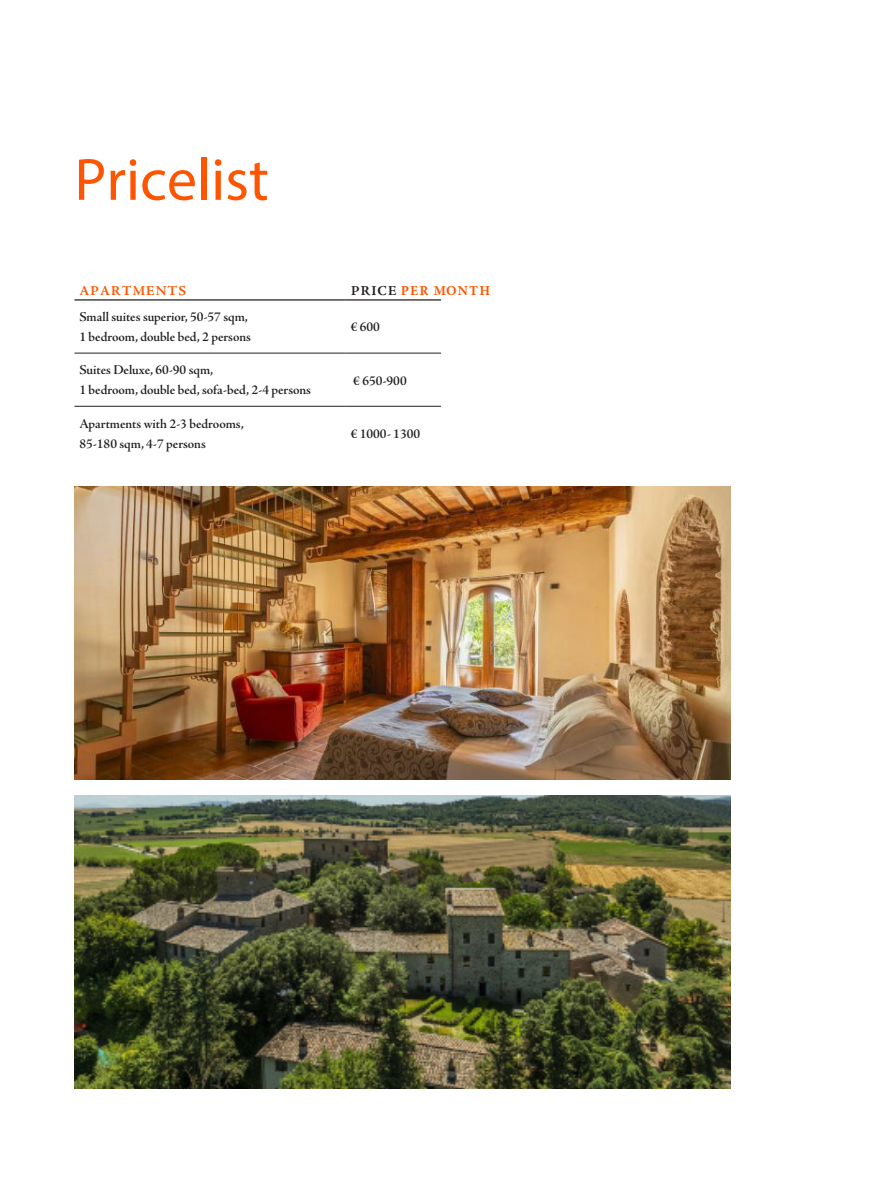
<style>
.page{position:relative;width:872px;height:1191px;background:#fff}
.page>*{position:absolute;margin:0;border:0;box-sizing:border-box;transform-origin:0 0}
.t1{font:60px "Myriad Pro";color:#f50}
.t2{font:13.75px/20px "Adobe Jenson Pro Semibold Subh";color:#231f20}
.t3{font:700 13.75px "Minion Pro";letter-spacing:.09em;color:#f50}
.t4{font:700 13.75px "Adobe Jenson Pro";letter-spacing:.08em;color:#f50}
.s1{font-family:"Adobe Jenson Pro";color:#231f20}
</style>
<div class="page">
<img style="left:74px;top:795px;width:656px;height:293px">
<img style="left:74px;top:486px;width:656px;height:293px">
<hr style="left:74px;top:299px;width:272px;height:1px;background:#231f20">
<hr style="left:346px;top:299px;width:95px;height:1px;background:#231f20">
<hr style="left:74px;top:353px;width:272px;height:1px;background:#231f20">
<hr style="left:346px;top:353px;width:95px;height:1px;background:#231f20">
<hr style="left:74px;top:406px;width:272px;height:1px;background:#231f20">
<hr style="left:346px;top:406px;width:95px;height:1px;background:#231f20">
<h1 class="t1" style="left:74px;top:143px;width:196px">Pricelist</h1>
<p class="t4" style="left:80px;top:283px;width:108px">APARTMENTS</p>
<p class="t3" style="left:351px;top:281px;width:140px"><span class="s1">PRICE</span> PER MONTH</p>
<p class="t2" style="left:79px;top:307px;width:173px">Small suites superior, 50-57 sqm,<br>1 bedroom, double bed, 2 persons</p>
<p class="t2" style="left:351px;top:317px;width:31px">€ 600</p>
<p class="t2" style="left:79px;top:360px;width:233px">Suites Deluxe, 60-90 sqm,<br>1 bedroom, double bed, sofa-bed, 2-4 persons</p>
<p class="t2" style="left:353px;top:370px;width:55px">€ 650-900</p>
<p class="t2" style="left:79px;top:414px;width:166px">Apartments with 2-3 bedrooms,<br>85-180 sqm, 4-7 persons</p>
<p class="t2" style="left:351px;top:424px;width:71px">€ 1000- 1300</p>
</div>
